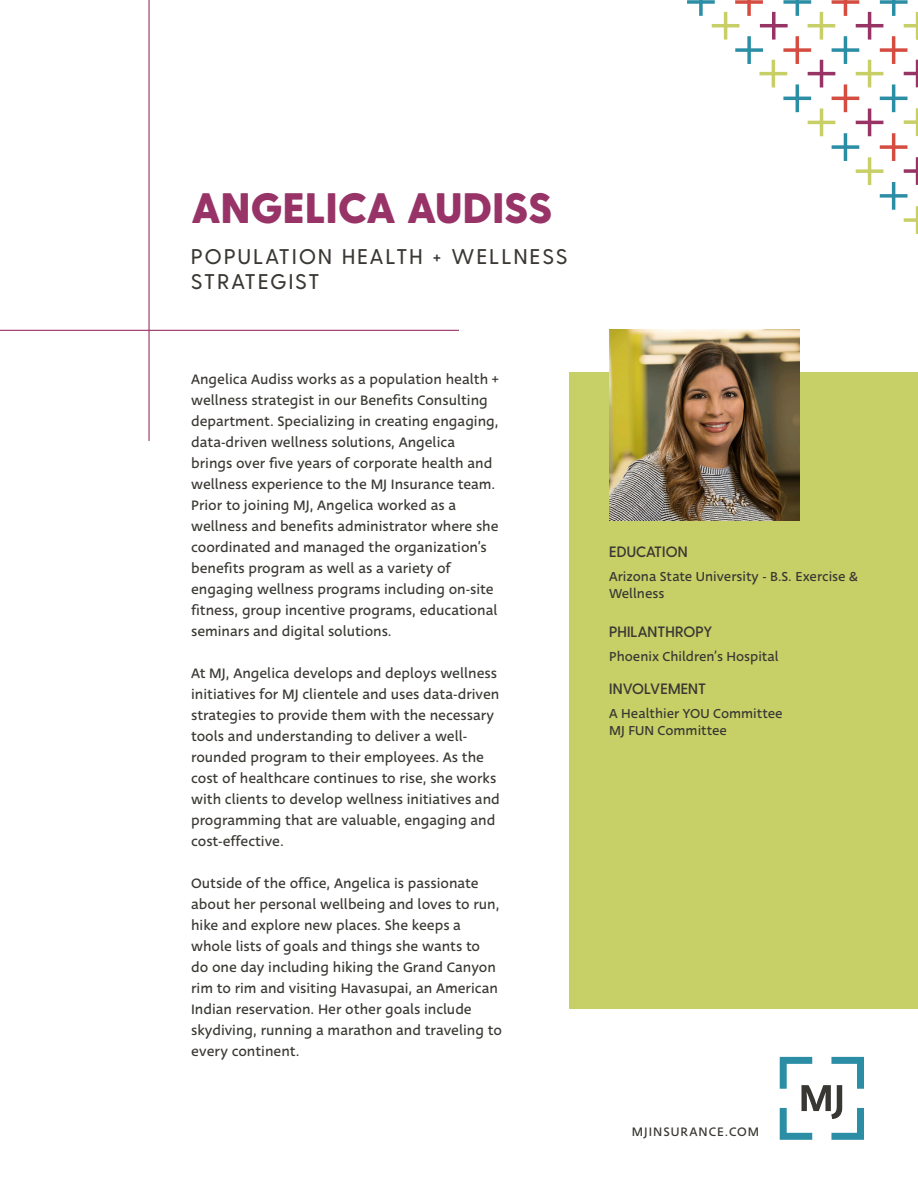
<style>
.page{position:relative;width:918px;height:1188px;background:#fff}
.page>*{position:absolute;margin:0;border:0;box-sizing:border-box;transform-origin:0 0}
.Name{font:800 42.6px "Greycliff CF";letter-spacing:.01em;color:#983367}
.Job_Title{font:500 21.3px "Greycliff CF";letter-spacing:.11em;color:#3a3833}
.t1{font:15px/21px "Deva Ideal";color:#3a3833}
.Sidebar_Title{font:600 15px "Greycliff CF";letter-spacing:.01em;color:#3a3833}
.Sidebar_Body{font:600 15px "Greycliff CF";letter-spacing:.01em;color:#3a3833}
.Sidebar_Body-2{font:14.25px "Deva Ideal";color:#383733}
.t2{font:13.5px "Deva Ideal";letter-spacing:.075em;color:#3a3833}
</style>
<div class="page">
<div style="left:569px;top:373px;width:349px;height:636px;background:#c7cf67"></div>
<svg style="left:687px;top:0;width:231px;height:234px"></svg>
<img style="left:609px;top:330px;width:191px;height:190px">
<hr style="left:0;top:330px;width:459px;height:1px;background:#983367">
<hr style="left:148px;top:0;width:2px;height:441px;background:#983367">
<svg style="left:780px;top:1057px;width:84px;height:83px"></svg>
<p class="Name" style="left:191px;top:182px;width:362px">ANGELICA AUDISS</p>
<p class="Job_Title" style="left:191px;top:244px;width:378px">POPULATION HEALTH + WELLNESS</p>
<p class="Job_Title" style="left:191px;top:269px;width:130px">STRATEGIST</p>
<p class="t1" style="left:191px;top:369px;width:309px">Angelica Audiss works as a population health + wellness strategist in our Benefits Consulting</p>
<p class="t1" style="left:191px;top:411px;width:309px">department. Specializing in creating engaging, data-driven wellness solutions, Angelica brings over five years of corporate health and wellness experience to the MJ Insurance team.<br>Prior to joining MJ, Angelica worked as a</p>
<p class="t1" style="left:191px;top:516px;width:309px">wellness and benefits administrator where she</p>
<p class="t1" style="left:191px;top:537px;width:308px">coordinated and managed the organization’s benefits program as well as a variety of engaging wellness programs including on-site fitness, group incentive programs, educational</p>
<p class="t1" style="left:191px;top:621px;width:202px">seminars and digital solutions.</p>
<p class="t1" style="left:191px;top:663px;width:307px">At MJ, Angelica develops and deploys wellness</p>
<p class="t1" style="left:191px;top:684px;width:310px">initiatives for MJ clientele and uses data-driven</p>
<p class="t1" style="left:191px;top:705px;width:305px">strategies to provide them with the necessary</p>
<p class="t1" style="left:191px;top:726px;width:310px">tools and understanding to deliver a well&shy;rounded program to their employees. As the cost of healthcare continues to rise, she works with clients to develop wellness initiatives and programming that are valuable, engaging and cost-effective.</p>
<p class="t1" style="left:191px;top:873px;width:289px">Outside of the office, Angelica is passionate</p>
<p class="t1" style="left:191px;top:894px;width:310px">about her personal wellbeing and loves to run,</p>
<p class="t1" style="left:191px;top:915px;width:271px">hike and explore new places. She keeps a</p>
<p class="t1" style="left:191px;top:936px;width:291px">whole lists of goals and things she wants to</p>
<p class="t1" style="left:191px;top:957px;width:306px">do one day including hiking the Grand Canyon</p>
<p class="t1" style="left:191px;top:978px;width:308px">rim to rim and visiting Havasupai, an American</p>
<p class="t1" style="left:191px;top:999px;width:282px">Indian reservation. Her other goals include</p>
<p class="t1" style="left:191px;top:1020px;width:312px">skydiving, running a marathon and traveling to</p>
<p class="t1" style="left:191px;top:1041px;width:110px">every continent.</p>
<p class="Sidebar_Title" style="left:609px;top:543px;width:80px">EDUCATION</p>
<p class="Sidebar_Body-2" style="left:609px;top:567px;width:250px">Arizona State University - B.S. Exercise &amp;</p>
<p class="Sidebar_Body-2" style="left:609px;top:584px;width:57px">Wellness</p>
<p class="Sidebar_Body" style="left:609px;top:623px;width:104px">PHILANTHROPY</p>
<p class="Sidebar_Body-2" style="left:609px;top:647px;width:171px">Phoenix Children’s Hospital</p>
<p class="Sidebar_Title" style="left:609px;top:680px;width:98px">INVOLVEMENT</p>
<p class="Sidebar_Body-2" style="left:609px;top:704px;width:175px">A Healthier YOU Committee</p>
<p class="Sidebar_Body-2" style="left:609px;top:721px;width:119px">MJ FUN Committee</p>
<p class="t2" style="left:632px;top:1124px;width:129px">MJINSURANCE.COM</p>
</div>
